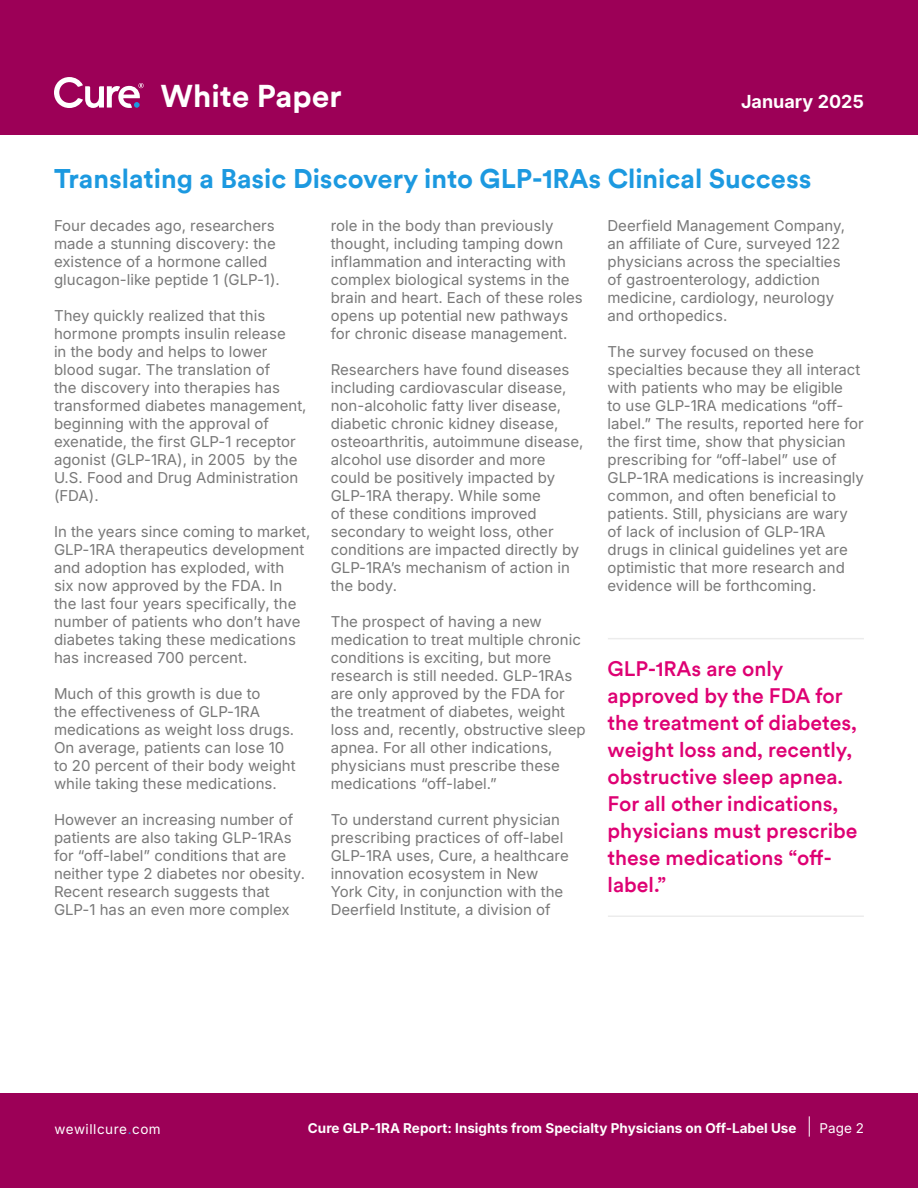
<style>
.page{position:relative;width:918px;height:1188px;background:#fff}
.page>*{position:absolute;margin:0;border:0;box-sizing:border-box;transform-origin:0 0}
.t1{font:700 31.5px "Circular XXTT";color:#fff}
.t2{font:700 27px "Circular XXTT";color:#1c99e0}
._1-column{font:500 21px/27px "Circular XXTT";color:#de0073}
.t3{font:700 18px "Inter";color:#fff}
._3-column{font:15px/18px "Inter";color:#787878}
.t4{font:700 13.5px "Inter";color:#fff}
.t5{font:13.5px "Inter";letter-spacing:.04em;color:#fff}
.s1{color:#1c99e0}
</style>
<div class="page">
<div style="left:0;top:1094px;width:918px;height:94px;background:#9c0057"></div>
<svg style="left:809px;top:1116px;width:1px;height:21px"></svg>
<div style="left:0;top:0;width:918px;height:135px;background:#9c0057"></div>
<svg style="left:54px;top:77px;width:90px;height:31px"></svg>
<hr style="left:608px;top:638px;width:256px;height:1px;background:#ececec">
<hr style="left:608px;top:915px;width:256px;height:2px;background:#ececec">
<h1 class="t1" style="left:161px;top:75px;width:183px">White Paper</h1>
<p class="t3" style="left:741px;top:88px;width:124px">January 2025</p>
<p class="t2" style="left:54px;top:160px;width:759px">Translating a Basic Discovery into GLP-1RAs Clinical Success</p>
<p class="_3-column" style="left:54px;top:216px;width:227px">Four decades ago, researchers made a stunning discovery: the existence of a hormone called glucagon-like peptide 1 (GLP-1).</p>
<p class="_3-column" style="left:54px;top:306px;width:254px">They quickly realized that this hormone prompts insulin release<br>in the body and helps to lower blood sugar. The translation of<br>the discovery into therapies has transformed diabetes management, beginning with the approval of exenatide, the first GLP-1 receptor agonist (GLP-1RA), in 2005 by the<br>U.S. Food and Drug Administration (FDA).</p>
<p class="_3-column" style="left:54px;top:522px;width:258px">In the years since coming to market, GLP-1RA therapeutics development and adoption has exploded, with<br>six now approved by the FDA. In<br>the last four years specifically, the number of patients who don’t have diabetes taking these medications has increased 700 percent.</p>
<p class="_3-column" style="left:54px;top:684px;width:243px">Much of this growth is due to<br>the effectiveness of GLP-1RA medications as weight loss drugs.<br>On average, patients can lose 10 to 20 percent of their body weight while taking these medications.</p>
<p class="_3-column" style="left:54px;top:810px;width:253px">However an increasing number of patients are also taking GLP-1RAs for “off-label” conditions that are neither type 2 diabetes nor obesity.<br>Recent research suggests that GLP-1 has an even more complex</p>
<p class="_3-column" style="left:608px;top:216px;width:239px">Deerfield Management Company, an affiliate of Cure, surveyed 122 physicians across the specialties of gastroenterology, addiction medicine, cardiology, neurology and orthopedics.</p>
<p class="_3-column" style="left:608px;top:342px;width:258px">The survey focused on these specialties because they all interact with patients who may be eligible<br>to use GLP-1RA medications “off&shy;label.” The results, reported here for the first time, show that physician prescribing for “off-label” use of GLP-1RA medications is increasingly common, and often beneficial to patients. Still, physicians are wary of lack of inclusion of GLP-1RA drugs in clinical guidelines yet are optimistic that more research and evidence will be forthcoming.</p>
<p class="_3-column" style="left:331px;top:216px;width:254px">role in the body than previously thought, including tamping down inflammation and interacting with complex biological systems in the brain and heart. Each of these roles opens up potential new pathways for chronic disease management.</p>
<p class="_3-column" style="left:331px;top:360px;width:254px">Researchers have found diseases including cardiovascular disease, non-alcoholic fatty liver disease, diabetic chronic kidney disease, osteoarthritis, autoimmune disease, alcohol use disorder and more could be positively impacted by<br>GLP-1RA therapy. While some<br>of these conditions improved secondary to weight loss, other conditions are impacted directly by<br>GLP-1RA’s mechanism of action in the body.</p>
<p class="_3-column" style="left:331px;top:612px;width:256px">The prospect of having a new medication to treat multiple chronic conditions is exciting, but more research is still needed. GLP-1RAs are only approved by the FDA for the treatment of diabetes, weight loss and, recently, obstructive sleep apnea. For all other indications, physicians must prescribe these medications “off-label.”</p>
<p class="_3-column" style="left:331px;top:810px;width:240px">To understand current physician prescribing practices of off-label GLP-1RA uses, Cure, a healthcare innovation ecosystem in New York City, in conjunction with the Deerfield Institute, a division of</p>
<p class="_1-column" style="left:608px;top:654px;width:251px">GLP-1RAs are only approved by the FDA for the treatment of diabetes, weight loss and, recently, obstructive sleep apnea.<br>For all other indications, physicians must prescribe these medications “off&shy;label.”</p>
<p class="t5" style="left:55px;top:1119px;width:108px">wewillcure<span class="s1">.</span>com</p>
<p class="t4" style="left:308px;top:1118px;width:490px">Cure GLP-1RA Report: Insights from Specialty Physicians on Off-Label Use</p>
<p class="t5" style="left:820px;top:1118px;width:46px">Page 2</p>
</div>
